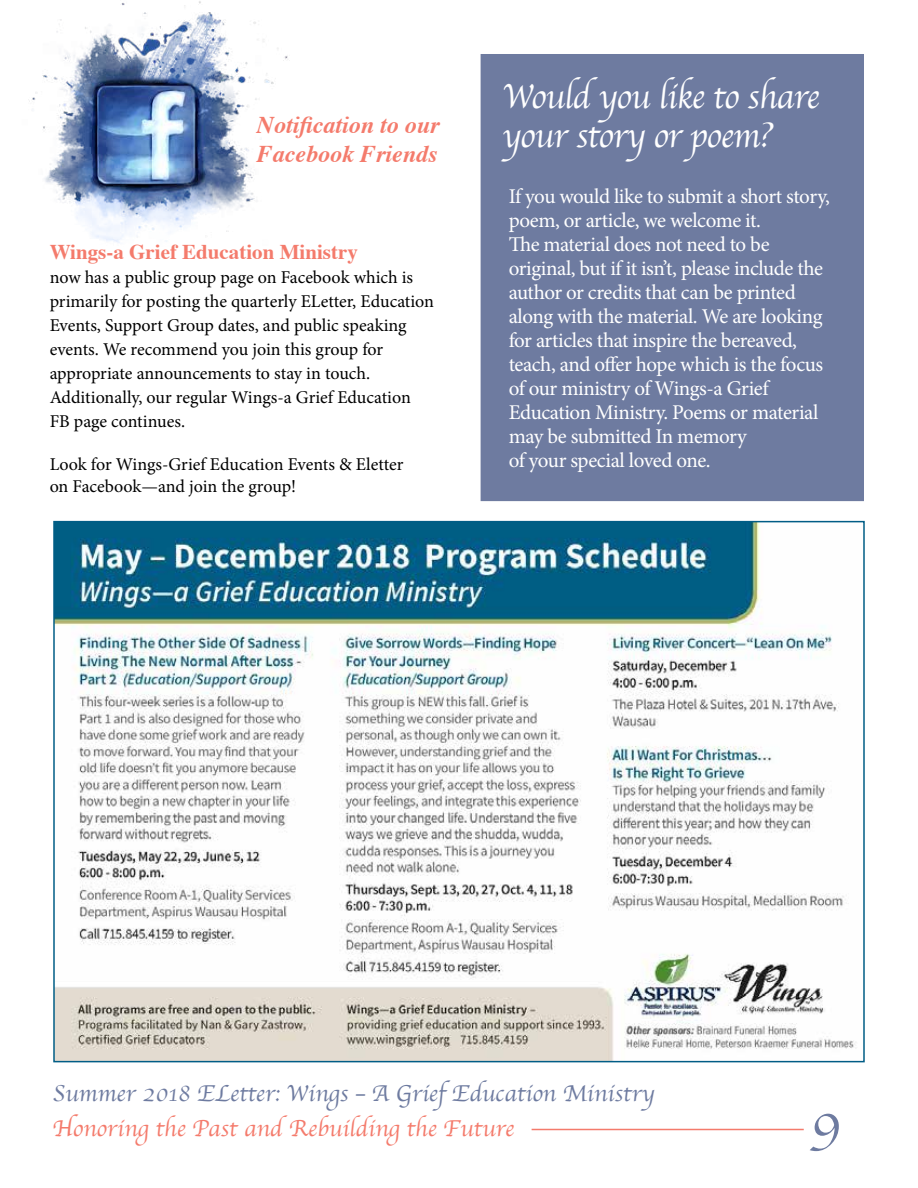
<style>
.page{position:relative;width:918px;height:1188px;background:#fff}
.page>*{position:absolute;margin:0;border:0;box-sizing:border-box;transform-origin:0 0}
.t1{font:57px "Apple Chancery";color:#6e7ba0}
.t2{font:36px/39px "Apple Chancery";letter-spacing:-.02em;color:#fff;scale:.96 1}
.t3{font:24px "Apple Chancery";color:#6e7ba0}
.t4{font:24px "Apple Chancery";color:#f47b6c}
.t5{font:italic 700 24px/28.5px "Times";color:#f47b6c}
.t6{font:21px/24px "Minion Pro";letter-spacing:-.025em;color:#fff}
.t7{font:700 21px "Times";color:#f47b6c}
.t8{font:18px/24px "Minion Pro";letter-spacing:-.005em;color:#000}
</style>
<div class="page">
<hr style="left:532px;top:1129px;width:272px;height:1px;background:#f47b6c">
<img style="left:28px;top:1px;width:260px;height:242px">
<div style="left:481px;top:54px;width:383px;height:447px;background:#6e7ba0"></div>
<img style="left:56px;top:524px;width:800px;height:535px">
<p class="t5" style="left:257px;top:109px;width:184px">Notification to our<br>Facebook Friends</p>
<p class="t7" style="left:50px;top:232px;width:310px">Wings-a Grief Education Ministry</p>
<p class="t8" style="left:50px;top:265px;width:386px">now has a public group page on Facebook which is primarily for posting the quarterly ELetter, Education Events, Support Group dates, and public speaking events. We recommend you join this group for appropriate announcements to stay in touch.<br>Additionally, our regular Wings-a Grief Education FB page continues.</p>
<p class="t8" style="left:50px;top:454px;width:355px;line-height:21.6px">Look for Wings-Grief Education Events &amp; Eletter on Facebook—and join the group!</p>
<h2 class="t2" style="left:502px;top:77px;width:332px">Would you like to share your story or poem?</h2>
<p class="t6" style="left:509px;top:185px;width:323px">If you would like to submit a short story, poem, or article, we welcome it.<br>The material does not need to be original, but if it isn’t, please include the author or credits that can be printed along with the material. We are looking for articles that inspire the bereaved, teach, and offer hope which is the focus of our ministry of Wings-a Grief Education Ministry. Poems or material may be submitted In memory<br>of your special loved one.</p>
<p class="t3" style="left:52px;top:1074px;width:603px">Summer 2018 ELetter: Wings – A Grief Education Ministry</p>
<p class="t4" style="left:52px;top:1109px;width:463px">Honoring the Past and Rebuilding the Future</p>
<h1 class="t1" style="left:809px;top:1077px;width:34px">9</h1>
</div>
